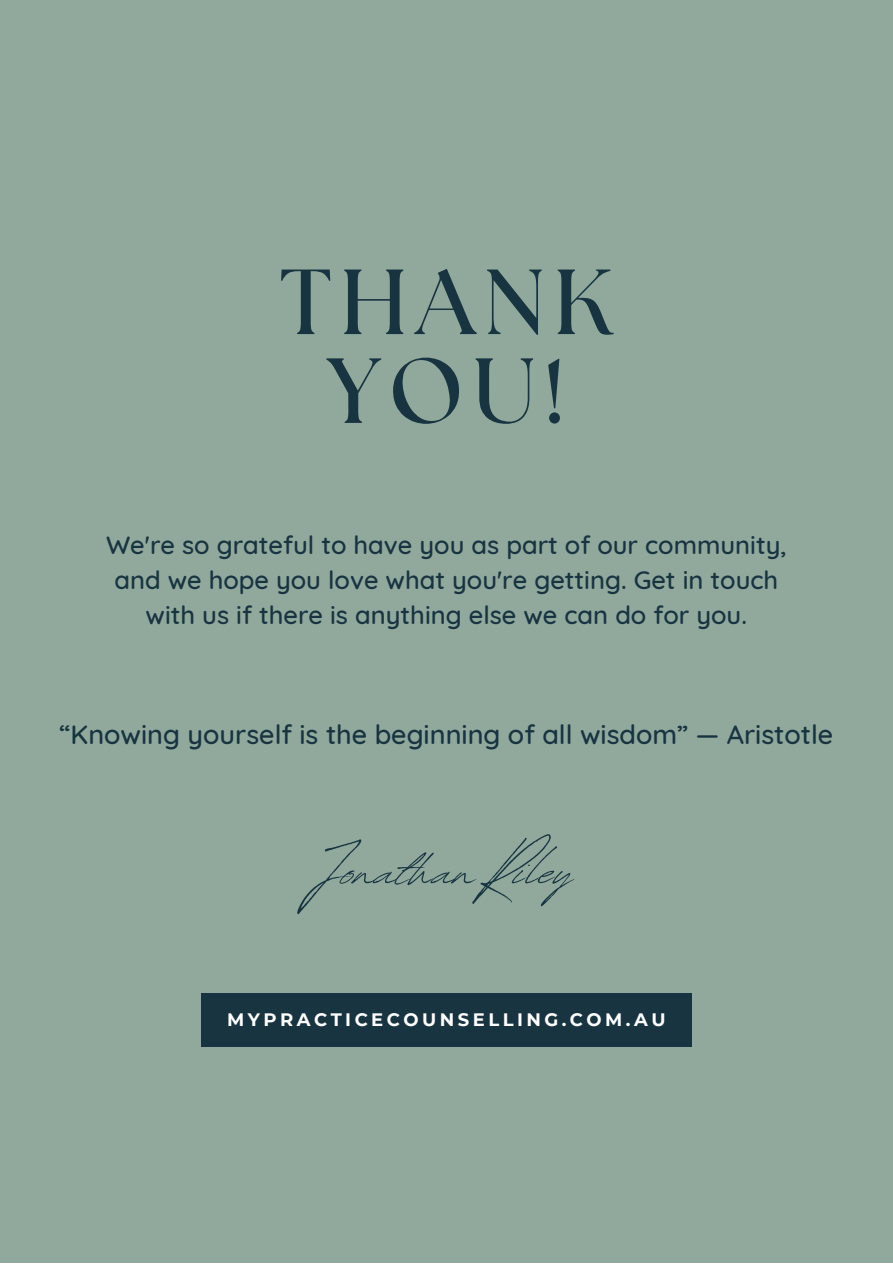
<style>
.page{position:relative;width:893px;height:1264px;background:#fff}
.page>*{position:absolute;margin:0;border:0;box-sizing:border-box;transform-origin:0 0}
.t1{font:700 92.1px "The Seasons";letter-spacing:.09em;color:#193441}
.t2{font:73.5px "Revive 80 Signature";color:#193441}
.t3{font:500 27px "Quicksand";color:#193441}
.t4{font:500 25.5px/34.8px "Quicksand";color:#193441;text-align:center}
.t5{font:700 18px "Montserrat";letter-spacing:.195em;color:#fff}
</style>
<div class="page">
<div style="left:0;top:0;width:892px;height:1262px;background:#90a99c"></div>
<div style="left:201px;top:993px;width:490px;height:54px;background:#193441"></div>
<p class="t1" style="left:280px;top:260px;width:334px">THANK</p>
<p class="t1" style="left:328px;top:349px;width:239px">YOU!</p>
<p class="t4" style="left:106px;top:527px;width:682px">We're so grateful to have you as part of our community, and we hope you love what you're getting. Get in touch with us if there is anything else we can do for you.</p>
<p class="t3" style="left:59px;top:717px;width:775px">“Knowing yourself is the beginning of all wisdom” ― Aristotle</p>
<p class="t2" style="left:319px;top:814px;width:256px">JonathanRiley</p>
<p class="t5" style="left:227px;top:1008px;width:440px">MYPRACTICECOUNSELLING.COM.AU</p>
</div>
